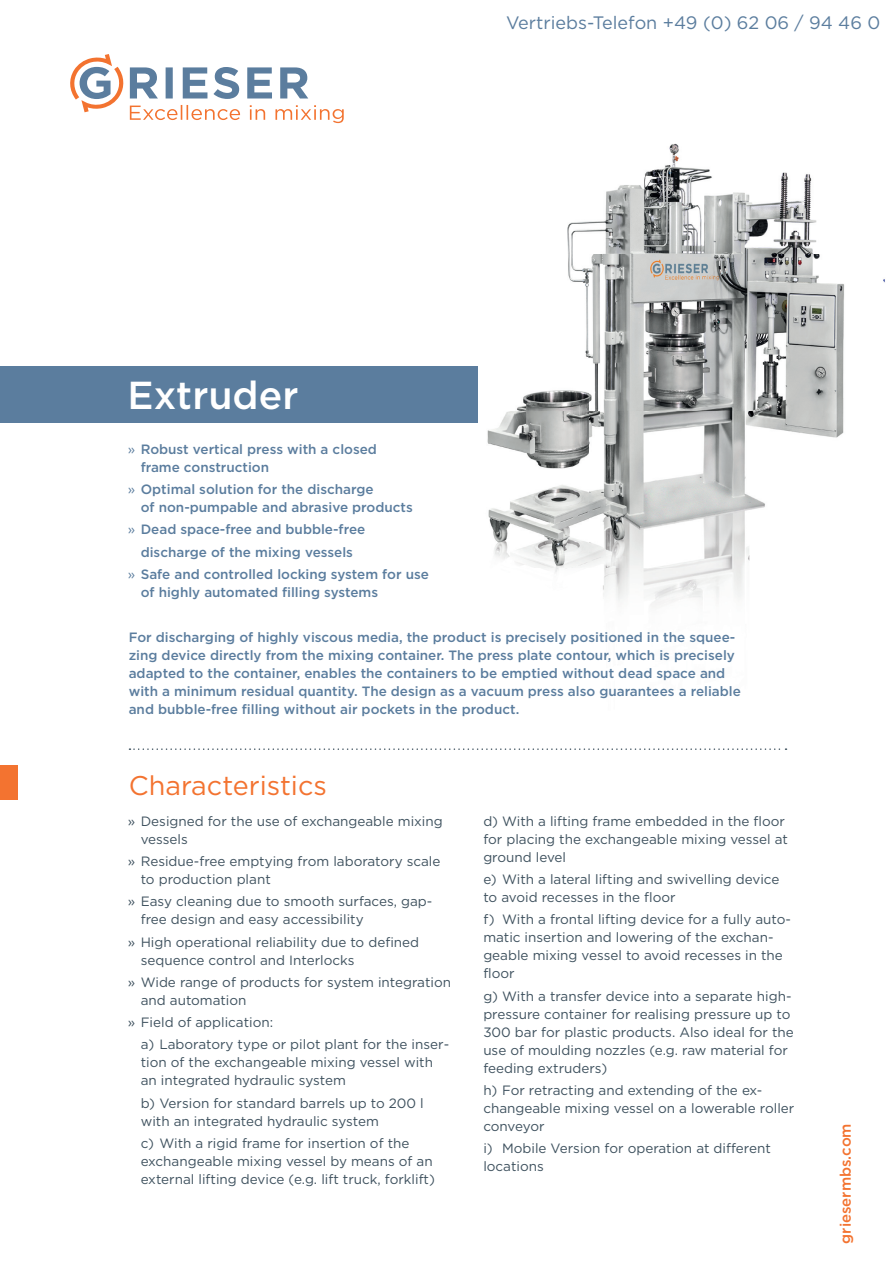
<style>
.page{position:relative;width:893px;height:1263px;background:#fff}
.page>*{position:absolute;margin:0;border:0;box-sizing:border-box;transform-origin:0 0}
.t1{font:500 39px "Gotham";color:#fff}
.t2{font:27px "Gotham";color:#f37330}
.t3{font:18px "Gotham";color:#5b7d9e}
.t4{font:500 15px "Gotham";color:#f37330}
.t5{font:13.5px/18px "Gotham";color:#3e515e}
.t6{font:500 13.5px/18px "Gotham";color:#5b7d9e}
.s1{font-weight:400}
</style>
<div class="page">
<img style="left:438px;top:143px;width:447px;height:464px">
<div style="left:0;top:367px;width:477px;height:56px;background:#5b7d9e"></div>
<svg style="left:70px;top:54px;width:274px;height:69px"></svg>
<div style="left:0;top:765px;width:18px;height:34px;background:#f37330"></div>
<svg style="left:129px;top:748px;width:657px;height:2px"></svg>
<h1 class="t1" style="left:128px;top:369px;width:172px">Extruder</h1>
<h3 class="t3" style="left:506px;top:11px;width:376px">Vertriebs-Telefon +49 (0) 62 06 / 94 46 0</h3>
<p class="t6" style="left:141px;top:440px;width:238px;text-indent:-13px"><span class="s1">»</span> Robust vertical press with a closed frame construction</p>
<p class="t6" style="left:141px;top:480px;width:274px;text-indent:-13px"><span class="s1">»</span> Optimal solution for the discharge<br>of non-pumpable and abrasive products</p>
<p class="t6" style="left:128px;top:520px;width:239px"><span class="s1">»</span> Dead space-free and bubble-free</p>
<p class="t6" style="left:141px;top:543px;width:214px">discharge of the mixing vessels</p>
<p class="t6" style="left:128px;top:565px;width:303px"><span class="s1">»</span> Safe and controlled locking system for use</p>
<p class="t6" style="left:141px;top:583px;width:239px">of highly automated filling systems</p>
<p class="t6" style="left:129px;top:628px;width:614px">For discharging of highly viscous media, the product is precisely positioned in the squee&shy;zing device directly from the mixing container. The press plate contour, which is precisely adapted to the container, enables the containers to be emptied without dead space and with a minimum residual quantity. The design as a vacuum press also guarantees a reliable and bubble-free filling without air pockets in the product.</p>
<h2 class="t2" style="left:129px;top:768px;width:200px">Characteristics</h2>
<p class="t5" style="left:141px;top:812px;width:304px;text-indent:-13px">» Designed for the use of exchangeable mixing vessels</p>
<p class="t5" style="left:141px;top:852px;width:301px;text-indent:-13px">» Residue-free emptying from laboratory scale to production plant</p>
<p class="t5" style="left:141px;top:892px;width:293px;text-indent:-13px">» Easy cleaning due to smooth surfaces, gap&shy;free design and easy accessibility</p>
<p class="t5" style="left:141px;top:932px;width:280px;text-indent:-13px">» High operational reliability due to defined sequence control and Interlocks</p>
<p class="t5" style="left:141px;top:973px;width:312px;text-indent:-13px">» Wide range of products for system integration and automation</p>
<p class="t5" style="left:141px;top:1011px;width:310px;line-height:22.2px;text-indent:-13px">» Field of application:<br>a) Laboratory type or pilot plant for the inser-</p>
<p class="t5" style="left:141px;top:1053px;width:294px">tion of the exchangeable mixing vessel with an integrated hydraulic system</p>
<p class="t5" style="left:141px;top:1093px;width:285px">b) Version for standard barrels up to 200 l with an integrated hydraulic system</p>
<p class="t5" style="left:141px;top:1134px;width:296px">c) With a rigid frame for insertion of the exchangeable mixing vessel by means of an external lifting device (e.g. lift truck, forklift)</p>
<p class="t5" style="left:483px;top:812px;width:306px">d) With a lifting frame embedded in the floor for placing the exchangeable mixing vessel at ground level</p>
<p class="t5" style="left:483px;top:870px;width:298px">e) With a lateral lifting and swivelling device to avoid recesses in the floor</p>
<p class="t5" style="left:483px;top:910px;width:309px">f) With a frontal lifting device for a fully auto&shy;matic insertion and lowering of the exchan&shy;geable mixing vessel to avoid recesses in the floor</p>
<p class="t5" style="left:483px;top:986px;width:312px">g) With a transfer device into a separate high&shy;pressure container for realising pressure up to 300 bar for plastic products. Also ideal for the use of moulding nozzles (e.g. raw material for feeding extruders)</p>
<p class="t5" style="left:483px;top:1081px;width:312px">h) For retracting and extending of the ex&shy;changeable mixing vessel on a lowerable roller conveyor</p>
<p class="t5" style="left:483px;top:1139px;width:289px">i) Mobile Version for operation at different locations</p>
<p class="t4" style="left:836px;top:1244px;width:122px;rotate:-90deg">griesermbs.com</p>
</div>
